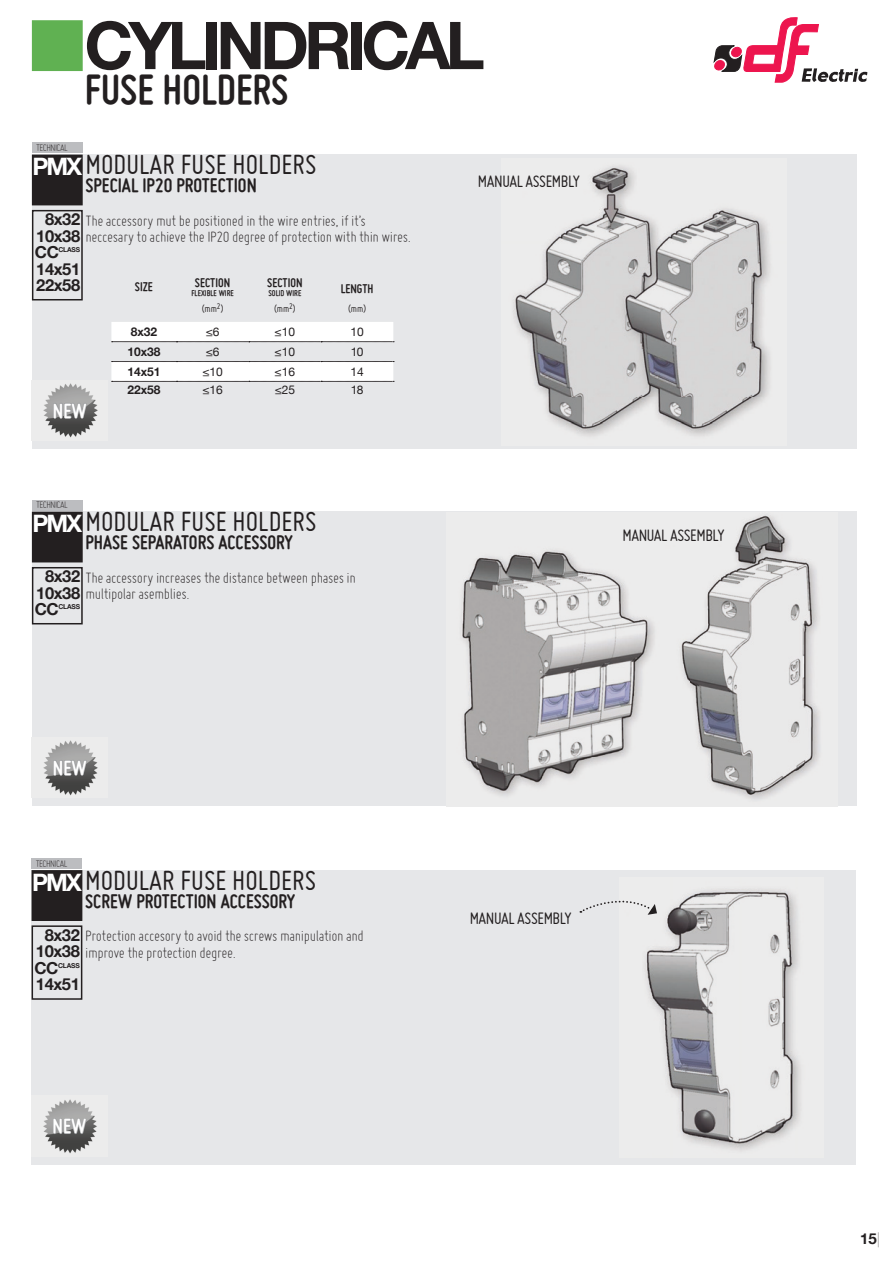
<style>
.page{position:relative;width:893px;height:1263px;background:#fff}
.page>*{position:absolute;margin:0;border:0;box-sizing:border-box;transform-origin:0 0}
.t1{font:700 66px "Helvetica Neue";letter-spacing:-.075em;color:#231f20}
.t2{font:700 45px "Miso";color:#231f20}
.t3{font:30px "Miso";color:#231f20}
.t4{font:700 24px "Helvetica Neue";letter-spacing:-.09em;color:#fff}
.t5{font:700 21.9px "Miso";color:#fff}
.t6{font:700 21px "Miso";color:#231f20}
.t7{font:18px "Miso";letter-spacing:-.025em;color:#231f20}
.t8{font:300 16.5px/16.5px "Miso";letter-spacing:-.025em;color:#231f20}
.t9{font:700 16.5px/16.5px "Helvetica Neue";letter-spacing:-.025em;color:#231f20}
.t10{font:700 15px "Helvetica Neue";color:#231f20}
.t11{font:700 13.5px "Miso";color:#231f20}
.t12{font:12px "Helvetica Neue";color:#231f20}
.t13{font:700 12px "Helvetica Neue";color:#231f20}
.t14{font:300 10.5px "Miso";letter-spacing:-.05em;color:#231f20}
.t15{font:10.5px "Miso";color:#231f20}
.t16{font:700 9px "Miso";color:#231f20}
.t17{font:700 6.75px "Helvetica Neue";letter-spacing:-.025em;color:#231f20}
.s1{font-family:"Helvetica Neue";font-weight:700}
.s2{font-weight:200}
</style>
<div class="page">
<div style="left:33px;top:21px;width:49px;height:49px;background:#60b152"></div>
<div style="left:32px;top:20px;width:51px;height:51px;border:2px solid #60b152"></div>
<svg style="left:713px;top:17px;width:154px;height:66px"></svg>
<div style="left:32px;top:155px;width:824px;height:294px;background:#e6e7e9"></div>
<img style="left:513px;top:167px;width:256px;height:268px">
<div style="left:32px;top:512px;width:824px;height:294px;background:#e6e7e9"></div>
<img style="left:462px;top:515px;width:357px;height:284px">
<div style="left:32px;top:567px;width:51px;height:57px;border:2px solid #231f20"></div>
<div style="left:32px;top:210px;width:51px;height:90px;border:2px solid #231f20"></div>
<svg style="left:111px;top:322px;width:283px;height:60px"></svg>
<div style="left:32px;top:870px;width:824px;height:294px;background:#e6e7e9"></div>
<img style="left:646px;top:889px;width:153px;height:260px">
<svg style="left:580px;top:898px;width:77px;height:17px"></svg>
<div style="left:32px;top:925px;width:50px;height:75px;border:2px solid #231f20"></div>
<div style="left:33px;top:155px;width:49px;height:50px;background:#231f20"></div>
<div style="left:32px;top:155px;width:51px;height:50px;border:2px solid #231f20"></div>
<img style="left:43px;top:383px;width:55px;height:55px">
<svg style="left:53px;top:402px;width:33px;height:17px"></svg>
<div style="left:33px;top:512px;width:49px;height:50px;background:#231f20"></div>
<div style="left:32px;top:512px;width:51px;height:50px;border:2px solid #231f20"></div>
<img style="left:43px;top:740px;width:55px;height:56px">
<svg style="left:53px;top:759px;width:33px;height:17px"></svg>
<div style="left:32px;top:142px;width:51px;height:11px;background:#bcbdc0"></div>
<div style="left:32px;top:500px;width:51px;height:10px;background:#bcbdc0"></div>
<div style="left:32px;top:871px;width:50px;height:49px;background:#231f20"></div>
<div style="left:32px;top:870px;width:50px;height:51px;border:2px solid #231f20"></div>
<img style="left:43px;top:1099px;width:54px;height:54px">
<svg style="left:53px;top:1118px;width:33px;height:16px"></svg>
<div style="left:32px;top:858px;width:50px;height:11px;background:#bcbdc0"></div>
<h1 class="t1" style="left:84px;top:-14px;width:402px">CYLINDRICAL</h1>
<p class="t14" style="left:36px;top:142px;width:33px">TECHNICAL</p>
<h2 class="t2" style="left:85px;top:64px;width:205px">FUSE HOLDERS</h2>
<h3 class="t3" style="left:86px;top:148px;width:232px">MODULAR FUSE HOLDERS</h3>
<p class="t6" style="left:86px;top:174px;width:173px">SPECIAL IP20 PROTECTION</p>
<h3 class="t4" style="left:33px;top:145px;width:51px">PMX</h3>
<p class="t8" style="left:36px;top:212px;width:376px;text-indent:9px"><span class="s1">8x32</span> The accessory mut be positioned in the wire entries, if it’s<br><span class="s1">10x38</span> neccesary to achieve the IP20 degree of protection with thin wires.</p>
<p class="t9" style="left:35px;top:243px;width:26px">CC</p>
<p class="t17" style="left:58px;top:244px;width:23px">CLASS</p>
<p class="t9" style="left:36px;top:260px;width:45px">14x51<br>22x58</p>
<p class="t13" style="left:131px;top:321px;width:28px">8x32</p>
<p class="t12" style="left:206px;top:321px;width:15px">≤6</p>
<p class="t12" style="left:275px;top:321px;width:22px">≤10</p>
<p class="t12" style="left:351px;top:321px;width:15px">10</p>
<p class="t13" style="left:127px;top:341px;width:35px">10x38</p>
<p class="t12" style="left:206px;top:341px;width:15px">≤6</p>
<p class="t12" style="left:275px;top:341px;width:22px">≤10</p>
<p class="t12" style="left:351px;top:341px;width:14px">10</p>
<p class="t13" style="left:127px;top:361px;width:35px">14x51</p>
<p class="t12" style="left:202px;top:361px;width:22px">≤10</p>
<p class="t12" style="left:275px;top:361px;width:22px">≤16</p>
<p class="t12" style="left:351px;top:361px;width:15px">14</p>
<p class="t13" style="left:127px;top:379px;width:35px">22x58</p>
<p class="t12" style="left:202px;top:380px;width:22px">≤16</p>
<p class="t12" style="left:275px;top:380px;width:22px">≤25</p>
<p class="t12" style="left:351px;top:380px;width:14px">18</p>
<p class="t11" style="left:267px;top:275px;width:37px">SECTION</p>
<p class="t16" style="left:268px;top:288px;width:34px">SOLID WIRE</p>
<p class="t11" style="left:341px;top:281px;width:34px">LENGTH</p>
<p class="t11" style="left:135px;top:279px;width:20px">SIZE</p>
<p class="t11" style="left:195px;top:275px;width:37px">SECTION</p>
<p class="t16" style="left:191px;top:288px;width:44px">FLEXIBLE WIRE</p>
<p class="t15" style="left:202px;top:303px;width:23px">(mm<sup>2</sup>)</p>
<p class="t15" style="left:274px;top:303px;width:23px">(mm<sup>2</sup>)</p>
<p class="t15" style="left:348px;top:303px;width:20px">(mm)</p>
<h3 class="t5" style="left:53px;top:398px;width:35px">NEW</h3>
<p class="t14" style="left:36px;top:499px;width:33px">TECHNICAL</p>
<h3 class="t3" style="left:86px;top:505px;width:232px">MODULAR FUSE HOLDERS</h3>
<p class="t6" style="left:86px;top:531px;width:209px">PHASE SEPARATORS ACCESSORY</p>
<h3 class="t4" style="left:33px;top:502px;width:51px">PMX</h3>
<p class="t8" style="left:36px;top:569px;width:321px;text-indent:9px"><span class="s1">8x32</span> The accessory increases the distance between phases in<br><span class="s1">10x38</span> multipolar asemblies.</p>
<p class="t9" style="left:35px;top:600px;width:26px">CC</p>
<p class="t17" style="left:58px;top:601px;width:23px">CLASS</p>
<p class="t7" style="left:478px;top:171px;width:104px">MANUAL ASSEMBLY</p>
<p class="t7" style="left:622px;top:526px;width:104px">MANUAL ASSEMBLY</p>
<h3 class="t5" style="left:53px;top:755px;width:35px">NEW</h3>
<p class="t14" style="left:36px;top:857px;width:33px">TECHNICAL</p>
<h3 class="t3" style="left:85px;top:864px;width:232px">MODULAR FUSE HOLDERS</h3>
<p class="t6" style="left:85px;top:889px;width:212px">SCREW PROTECTION ACCESSORY</p>
<h3 class="t4" style="left:32px;top:860px;width:51px">PMX</h3>
<p class="t8" style="left:36px;top:927px;width:329px;text-indent:9px"><span class="s1">8x32</span> Protection accesory to avoid the screws manipulation and<br><span class="s1">10x38</span> improve the protection degree.</p>
<p class="t9" style="left:34px;top:958px;width:26px">CC</p>
<p class="t17" style="left:58px;top:959px;width:23px">CLASS</p>
<p class="t9" style="left:36px;top:975px;width:45px">14x51</p>
<h3 class="t5" style="left:53px;top:1114px;width:35px">NEW</h3>
<p class="t7" style="left:470px;top:908px;width:104px">MANUAL ASSEMBLY</p>
<p class="t10" style="left:860px;top:1225px;width:22px">15<span class="s2">|</span></p>
</div>
